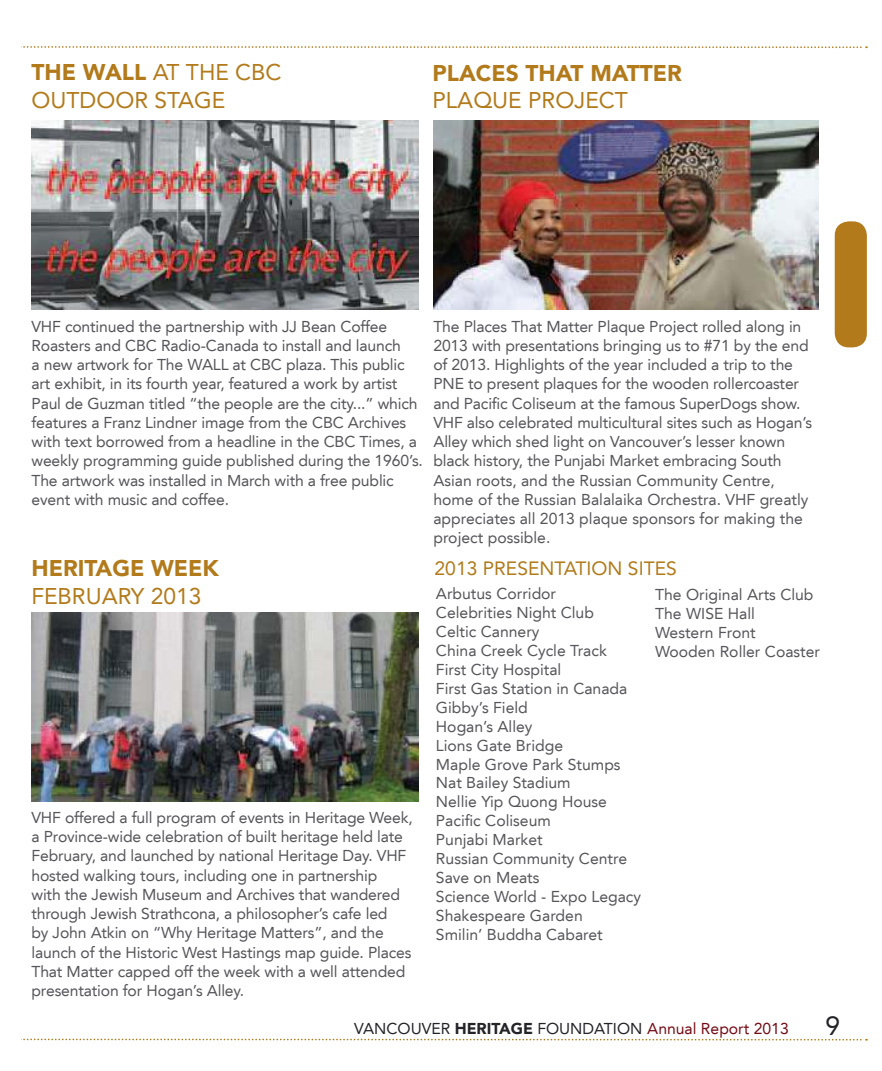
<style>
.page{position:relative;width:882px;height:1071px;background:#fff}
.page>*{position:absolute;margin:0;border:0;box-sizing:border-box;transform-origin:0 0}
.t1{font:26.25px "Avenir LT";color:#232328}
.t2{font:22.75px/27.3px "Avenir LT";color:#b27a1a}
.t3{font:900 22.75px "Avenir LT";color:#b27a1a}
.t4{font:19.25px "Avenir LT";color:#b27a1a}
.t5{font:15.75px/18.9px "Avenir LT";letter-spacing:-.01em;color:#56565b}
.t6{font:15.75px/19.2px "Avenir LT";letter-spacing:-.01em;color:#555459}
.t7{font:15.75px "Avenir LT";color:#232328}
.s1{font-weight:900}
.s2{color:#56565b}
.s3{color:#760c16}
</style>
<div class="page">
<svg style="left:21px;top:46px;width:846px;height:3px"></svg>
<svg style="left:21px;top:1038px;width:846px;height:3px"></svg>
<div style="left:835px;top:221px;width:32px;height:126px;background:#b27a1a;border-radius:14px"></div>
<img style="left:32px;top:612px;width:386px;height:189px">
<img style="left:32px;top:121px;width:386px;height:189px">
<img style="left:433px;top:121px;width:386px;height:189px">
<h2 class="t2" style="left:31px;top:60px;width:252px"><span class="s1">THE WALL</span> AT THE CBC<br>OUTDOOR STAGE</h2>
<h2 class="t3" style="left:432px;top:63px;width:251px">PLACES THAT MATTER</h2>
<h2 class="t2" style="left:432px;top:88px;width:197px">PLAQUE PROJECT</h2>
<p class="t6" style="left:32px;top:318px;width:393px">VHF continued the partnership with JJ Bean Coffee Roasters and CBC Radio-Canada to install and launch<br>a new artwork for The WALL at CBC plaza. This public art exhibit, in its fourth year, featured a work by artist Paul de Guzman titled “the people are the city...” which features a Franz Lindner image <span class="s2">from the CBC Archives with text borrowed from a headline in the CBC Times, a weekly programming guide published during the 1960’s.<br>The artwork was installed in March with a free public event with music and coffee.</span></p>
<h2 class="t3" style="left:32px;top:559px;width:189px">HERITAGE WEEK</h2>
<h2 class="t2" style="left:32px;top:584px;width:171px">FEBRUARY 2013</h2>
<p class="t5" style="left:32px;top:809px;width:383px">VHF offered a full program of events in Heritage Week, a Province-wide celebration of built heritage held late February, and launched by national Heritage Day. VHF hosted walking tours, including one in partnership<br>with the Jewish Museum and Archives that wandered through Jewish Strathcona, a philosopher’s cafe led<br>by John Atkin on “Why Heritage Matters”, and the launch of the Historic West Hastings map guide. Places That Matter capped off the week with a well attended presentation for Hogan’s Alley.</p>
<p class="t5" style="left:433px;top:318px;width:380px">The Places That Matter Plaque Project rolled along in 2013 with presentations bringing us to #71 by the end of 2013. Highlights of the year included a trip to the PNE to present plaques for the wooden rollercoaster and Pacific Coliseum at the famous SuperDogs show.<br>VHF also celebrated multicultural sites such as Hogan’s Alley which shed light on Vancouver’s lesser known black history, the Punjabi Market embracing South Asian roots, and the Russian Community Centre, home of the Russian Balalaika Orchestra. VHF greatly appreciates all 2013 plaque sponsors for making the project possible.</p>
<p class="t4" style="left:435px;top:560px;width:244px">2013 PRESENTATION SITES</p>
<p class="t5" style="left:436px;top:586px;width:207px">Arbutus Corridor<br>Celebrities Night Club<br>Celtic Cannery<br>China Creek Cycle Track<br>First City Hospital<br>First Gas Station in Canada<br>Gibby’s Field<br>Hogan’s Alley<br>Lions Gate Bridge<br>Maple Grove Park Stumps<br>Nat Bailey Stadium<br>Nellie Yip Quong House<br>Pacific Coliseum<br>Punjabi Market<br>Russian Community Centre<br>Save on Meats<br>Science World - Expo Legacy<br>Shakespeare Garden<br>Smilin’ Buddha Cabaret</p>
<p class="t5" style="left:655px;top:587px;width:166px">The Original Arts Club<br>The WISE Hall<br>Western Front<br>Wooden Roller Coaster</p>
<p class="t7" style="left:354px;top:1021px;width:436px">VANCOUVER <span class="s1">HERITAGE</span> FOUNDATION <span class="s3">Annual Report 2013</span></p>
<h1 class="t1" style="left:826px;top:1014px;width:16px">9</h1>
</div>
